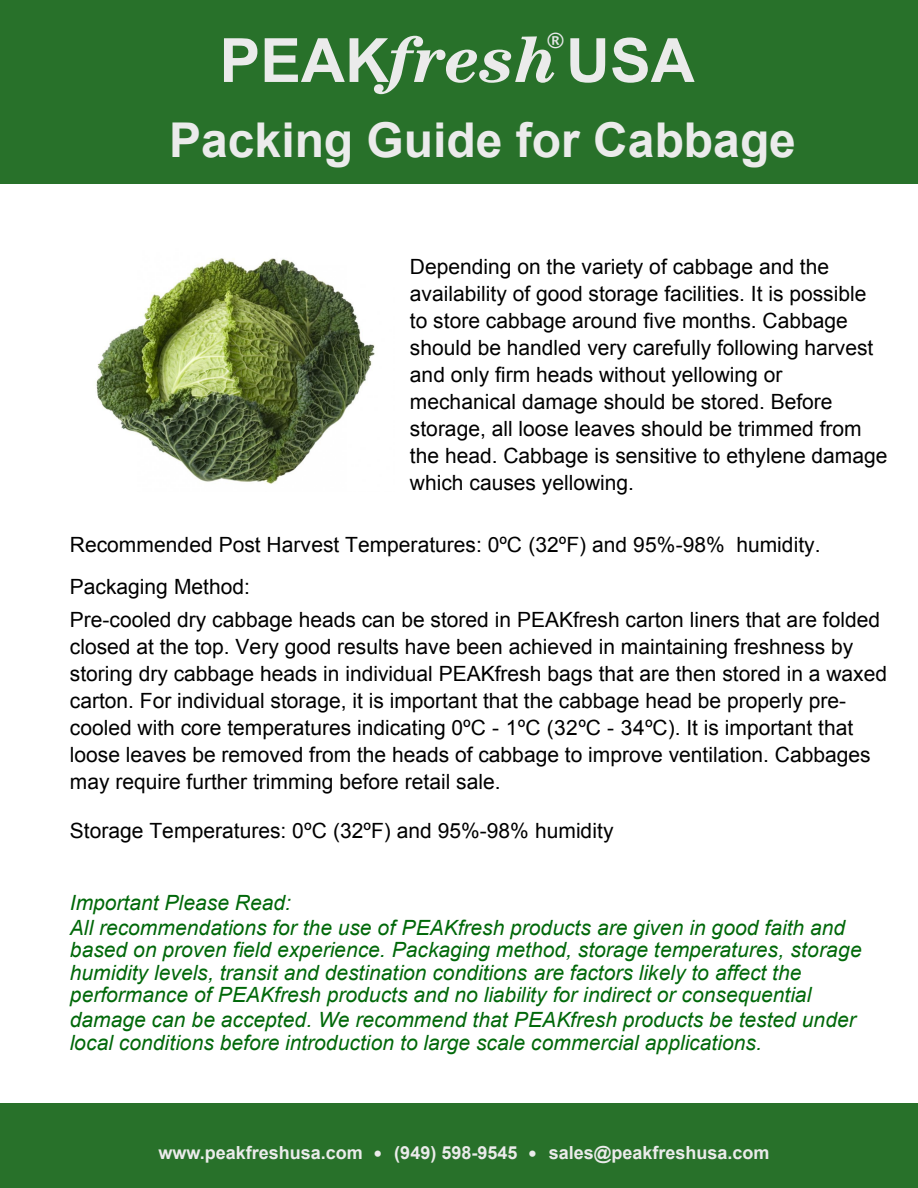
<style>
.page{position:relative;width:918px;height:1188px;background:#fff}
.page>*{position:absolute;margin:0;border:0;box-sizing:border-box;transform-origin:0 0}
.t1{font:700 61.05px "Arial";color:#ebebeb}
.t2{font:700 48px "Arial";color:#ebebeb}
.t3{font:21px/27px "Arial";color:#000}
.t4{font:italic 21px/22.5px "Arial";color:#006809}
.t5{font:700 21px "Lucida Grande";color:#e7e8e9}
.t6{font:700 18px "Arial";color:#ebebeb}
.s1{font-family:"Century Std";font-style:italic;font-size:67.2px}
.s2{font-family:"Lucida Grande";font-weight:400}
</style>
<div class="page">
<div style="left:0;top:0;width:918px;height:184px;background:#28712a"></div>
<div style="left:0;top:1103px;width:918px;height:85px;background:#28712a"></div>
<img style="left:96px;top:258px;width:279px;height:226px">
<p class="t5" style="left:547px;top:32px;width:19px">®</p>
<h1 class="t1" style="left:220px;top:38px;width:477px">PEAK<span class="s1">fresh</span>USA</h1>
<h2 class="t2" style="left:169px;top:122px;width:628px">Packing Guide for Cabbage</h2>
<p class="t3" style="left:410px;top:255px;width:479px">Depending on the variety of cabbage and the availability of good storage facilities. It is possible to store cabbage around five months. Cabbage should be handled very carefully following harvest and only firm heads without yellowing or mechanical damage should be stored. Before storage, all loose leaves should be trimmed from the head. Cabbage is sensitive to ethylene damage which causes yellowing.</p>
<p class="t3" style="left:70px;top:533px;width:752px">Recommended Post Harvest Temperatures: 0ºC (32ºF) and 95%-98% humidity.</p>
<p class="t3" style="left:70px;top:572px;width:812px;line-height:33.3px">Packaging Method:<br>Pre-cooled dry cabbage heads can be stored in PEAKfresh carton liners that are folded</p>
<p class="t3" style="left:70px;top:635px;width:819px">closed at the top. Very good results have been achieved in maintaining freshness by storing dry cabbage heads in individual PEAKfresh bags that are then stored in a waxed carton. For individual storage, it is important that the cabbage head be properly pre&shy;cooled with core temperatures indicating 0ºC - 1ºC (32ºC - 34ºC). It is important that loose leaves be removed from the heads of cabbage to improve ventilation. Cabbages may require further trimming before retail sale.</p>
<p class="t3" style="left:70px;top:819px;width:545px">Storage Temperatures: 0ºC (32ºF) and 95%-98% humidity</p>
<p class="t4" style="left:70px;top:892px;width:777px;line-height:24.9px">Important Please Read:<br>All recommendations for the use of PEAKfresh products are given in good faith and</p>
<p class="t4" style="left:70px;top:941px;width:793px">based on proven field experience. Packaging method, storage temperatures, storage humidity levels, transit and destination conditions are factors likely to affect the performance of PEAKfresh products and no liability for indirect or consequential</p>
<p class="t4" style="left:70px;top:1010px;width:787px">damage can be accepted. We recommend that PEAKfresh products be tested under local conditions before introduction to large scale commercial applications.</p>
<p class="t6" style="left:158px;top:1146px;width:613px">www.peakfreshusa.com <span class="s2">•</span> (949) 598-9545 <span class="s2">•</span> sales@peakfreshusa.com</p>
</div>
